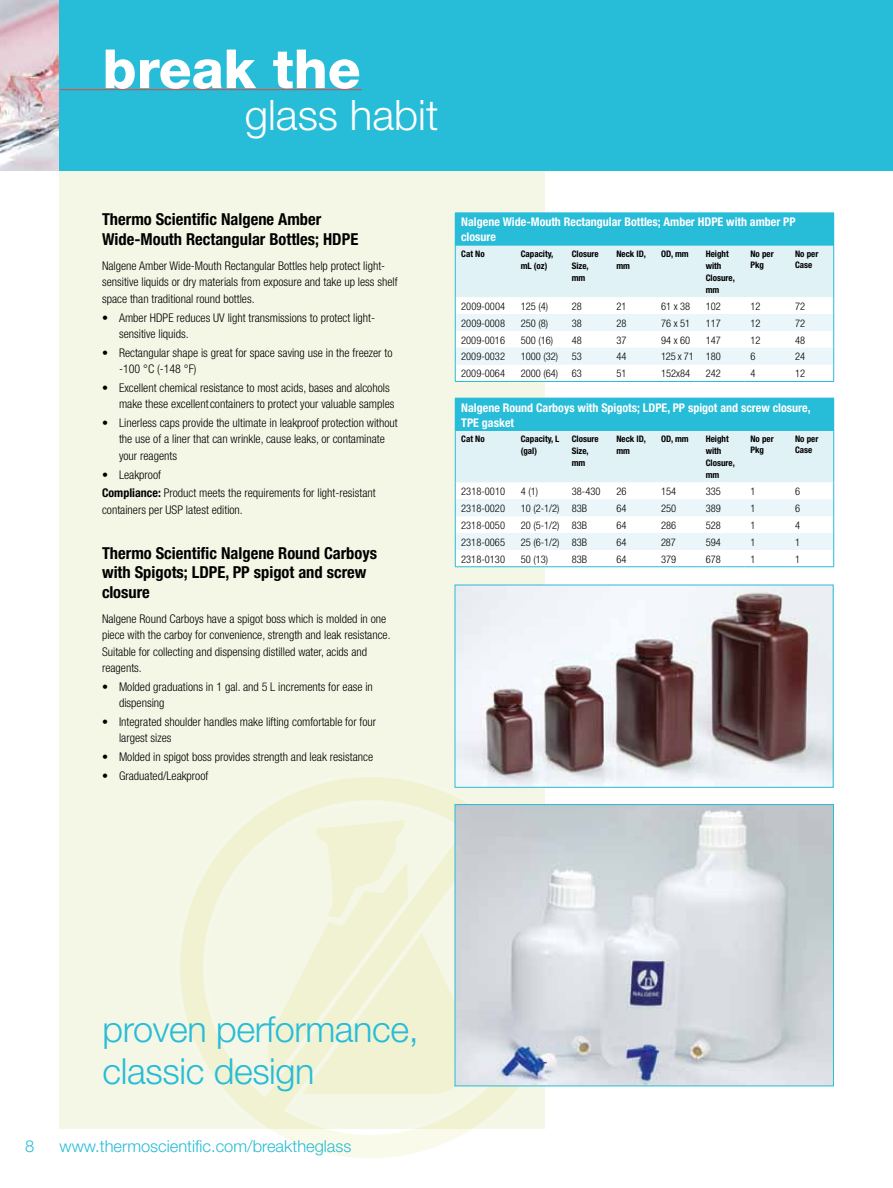
<style>
.page{position:relative;width:893px;height:1188px;background:#fff}
.page>*{position:absolute;margin:0;border:0;box-sizing:border-box;transform-origin:0 0}
.t1{font:800 54px "Helvetica Neue";color:#fff}
.t2{font:300 42px "Helvetica Neue";color:#fff}
.t3{font:300 36px/42px "Helvetica Neue";letter-spacing:-.01em;color:#27bcd7}
.t4{font:700 condensed 16.5px/19.5px "Helvetica Neue";color:#000}
.t5{font:300 16.5px "Helvetica Neue";color:#27bcd7}
.t6{font:300 condensed 12px/16.5px "Helvetica Neue";color:#000}
.t7{font:700 condensed 12px/15px "Helvetica Neue";color:#fff}
.t8{font:300 condensed 10.5px "Helvetica Neue";color:#000}
.t9{font:700 condensed 9px/12px "Helvetica Neue";color:#000}
.s1{font-weight:700}
</style>
<div class="page">
<div style="left:60px;top:170px;width:485px;height:958px;background:#f5f7e6"></div>
<svg style="left:176px;top:773px;width:390px;height:385px"></svg>
<img style="left:0;top:0;width:60px;height:170px">
<div style="left:60px;top:0;width:833px;height:170px;background:#27bcd7"></div>
<img style="left:457px;top:587px;width:374px;height:199px">
<div style="left:455px;top:585px;width:378px;height:203px;border:1px solid #27bcd7"></div>
<img style="left:457px;top:806px;width:375px;height:278px">
<div style="left:455px;top:804px;width:379px;height:282px;border:1px solid #27bcd7"></div>
<div style="left:455px;top:213px;width:379px;height:33px;background:#27bcd7"></div>
<svg style="left:455px;top:246px;width:379px;height:135px"></svg>
<hr style="left:455px;top:381px;width:60px;height:1px;background:#27bcd7">
<hr style="left:515px;top:381px;width:51px;height:1px;background:#27bcd7">
<hr style="left:566px;top:381px;width:44px;height:1px;background:#27bcd7">
<hr style="left:610px;top:381px;width:45px;height:1px;background:#27bcd7">
<hr style="left:655px;top:381px;width:45px;height:1px;background:#27bcd7">
<hr style="left:700px;top:381px;width:44px;height:1px;background:#27bcd7">
<hr style="left:744px;top:381px;width:45px;height:1px;background:#27bcd7">
<hr style="left:789px;top:381px;width:45px;height:1px;background:#27bcd7">
<div style="left:455px;top:398px;width:379px;height:33px;background:#27bcd7"></div>
<svg style="left:455px;top:431px;width:379px;height:136px"></svg>
<hr style="left:455px;top:567px;width:60px;height:1px;background:#27bcd7">
<hr style="left:515px;top:567px;width:51px;height:1px;background:#27bcd7">
<hr style="left:566px;top:567px;width:44px;height:1px;background:#27bcd7">
<hr style="left:610px;top:567px;width:45px;height:1px;background:#27bcd7">
<hr style="left:655px;top:567px;width:45px;height:1px;background:#27bcd7">
<hr style="left:700px;top:567px;width:44px;height:1px;background:#27bcd7">
<hr style="left:744px;top:567px;width:45px;height:1px;background:#27bcd7">
<hr style="left:789px;top:567px;width:45px;height:1px;background:#27bcd7">
<hr style="left:60px;top:89px;width:302px;height:1px;background:#ef4135">
<h1 class="t1" style="left:103px;top:37px;width:260px">break the</h1>
<h2 class="t2" style="left:245px;top:90px;width:195px">glass habit</h2>
<h3 class="t4" style="left:102px;top:210px;width:258px">Thermo Scientific Nalgene Amber<br>Wide-Mouth Rectangular Bottles; HDPE</h3>
<p class="t6" style="left:102px;top:257px;width:297px">Nalgene Amber Wide-Mouth Rectangular Bottles help protect light&shy;sensitive liquids or dry materials from exposure and take up less shelf space than traditional round bottles.</p>
<p class="t6" style="left:119px;top:309px;width:258px;text-indent:-17px">• Amber HDPE reduces UV light transmissions to protect light&shy;sensitive liquids.</p>
<p class="t6" style="left:119px;top:344px;width:275px;text-indent:-17px">• Rectangular shape is great for space saving use in the freezer to -100 °C (-148 °F)</p>
<p class="t6" style="left:119px;top:379px;width:277px;text-indent:-17px">• Excellent chemical resistance to most acids, bases and alcohols make these excellent containers to protect your valuable samples</p>
<p class="t6" style="left:119px;top:414px;width:280px;text-indent:-17px">• Linerless caps provide the ultimate in leakproof protection without the use of a liner that can wrinkle, cause leaks, or contaminate your reagents</p>
<p class="t6" style="left:102px;top:465px;width:275px;line-height:18.6px">• Leakproof<br><span class="s1">Compliance:</span> Product meets the requirements for light-resistant</p>
<p class="t6" style="left:102px;top:501px;width:142px">containers per USP latest edition.</p>
<h3 class="t4" style="left:102px;top:543px;width:277px">Thermo Scientific Nalgene Round Carboys with Spigots; LDPE, PP spigot and screw closure</h3>
<p class="t6" style="left:102px;top:610px;width:290px">Nalgene Round Carboys have a spigot boss which is molded in one piece with the carboy for convenience, strength and leak resistance.<br>Suitable for collecting and dispensing distilled water, acids and reagents.</p>
<p class="t6" style="left:119px;top:678px;width:255px;text-indent:-17px">• Molded graduations in 1 gal. and 5 L increments for ease in dispensing</p>
<p class="t6" style="left:119px;top:713px;width:259px;text-indent:-17px">• Integrated shoulder handles make lifting comfortable for four largest sizes</p>
<p class="t6" style="left:102px;top:748px;width:273px">• Molded in spigot boss provides strength and leak resistance</p>
<p class="t6" style="left:102px;top:767px;width:108px">• Graduated/Leakproof</p>
<p class="t7" style="left:461px;top:215px;width:336px">Nalgene Wide-Mouth Rectangular Bottles; Amber HDPE with amber PP closure</p>
<p class="t9" style="left:461px;top:248px;width:25px">Cat No</p>
<p class="t9" style="left:521px;top:248px;width:34px">Capacity, mL (oz)</p>
<p class="t9" style="left:572px;top:248px;width:28px">Closure<br>Size, mm</p>
<p class="t9" style="left:616px;top:248px;width:31px">Neck ID, mm</p>
<p class="t9" style="left:661px;top:248px;width:29px">OD, mm</p>
<p class="t9" style="left:706px;top:248px;width:31px">Height with<br>Closure, mm</p>
<p class="t9" style="left:750px;top:248px;width:25px;line-height:10.8px">No per<br>Pkg</p>
<p class="t9" style="left:795px;top:248px;width:25px;line-height:10.8px">No per<br>Case</p>
<p class="t8" style="left:461px;top:300px;width:45px">2009-0004</p>
<p class="t8" style="left:521px;top:300px;width:29px">125 (4)</p>
<p class="t8" style="left:572px;top:300px;width:12px">28</p>
<p class="t8" style="left:616px;top:300px;width:12px">21</p>
<p class="t8" style="left:661px;top:300px;width:31px">61 x 38</p>
<p class="t8" style="left:706px;top:300px;width:17px">102</p>
<p class="t8" style="left:750px;top:300px;width:12px">12</p>
<p class="t8" style="left:795px;top:300px;width:12px">72</p>
<p class="t8" style="left:461px;top:317px;width:45px">2009-0008</p>
<p class="t8" style="left:521px;top:317px;width:29px">250 (8)</p>
<p class="t8" style="left:572px;top:317px;width:12px">38</p>
<p class="t8" style="left:616px;top:317px;width:12px">28</p>
<p class="t8" style="left:661px;top:317px;width:31px">76 x 51</p>
<p class="t8" style="left:706px;top:317px;width:17px">117</p>
<p class="t8" style="left:750px;top:317px;width:12px">12</p>
<p class="t8" style="left:795px;top:317px;width:12px">72</p>
<p class="t8" style="left:461px;top:334px;width:45px">2009-0016</p>
<p class="t8" style="left:521px;top:334px;width:34px">500 (16)</p>
<p class="t8" style="left:572px;top:334px;width:12px">48</p>
<p class="t8" style="left:616px;top:334px;width:12px">37</p>
<p class="t8" style="left:661px;top:334px;width:31px">94 x 60</p>
<p class="t8" style="left:706px;top:334px;width:17px">147</p>
<p class="t8" style="left:750px;top:334px;width:12px">12</p>
<p class="t8" style="left:795px;top:334px;width:12px">48</p>
<p class="t8" style="left:461px;top:351px;width:45px">2009-0032</p>
<p class="t8" style="left:521px;top:351px;width:39px">1000 (32)</p>
<p class="t8" style="left:572px;top:351px;width:12px">53</p>
<p class="t8" style="left:616px;top:351px;width:12px">44</p>
<p class="t8" style="left:661px;top:351px;width:61px">125 x 71 180</p>
<p class="t8" style="left:750px;top:351px;width:7px">6</p>
<p class="t8" style="left:795px;top:351px;width:12px">24</p>
<p class="t8" style="left:461px;top:367px;width:45px">2009-0064</p>
<p class="t8" style="left:521px;top:367px;width:39px">2000 (64)</p>
<p class="t8" style="left:572px;top:367px;width:12px">63</p>
<p class="t8" style="left:616px;top:367px;width:12px">51</p>
<p class="t8" style="left:661px;top:367px;width:31px">152x84</p>
<p class="t8" style="left:706px;top:367px;width:17px">242</p>
<p class="t8" style="left:750px;top:367px;width:7px">4</p>
<p class="t8" style="left:795px;top:367px;width:12px">12</p>
<p class="t7" style="left:461px;top:400px;width:351px">Nalgene Round Carboys with Spigots; LDPE, PP spigot and screw closure,<br>TPE gasket</p>
<p class="t9" style="left:461px;top:433px;width:25px">Cat No</p>
<p class="t9" style="left:521px;top:433px;width:40px">Capacity, L (gal)</p>
<p class="t9" style="left:572px;top:433px;width:28px">Closure<br>Size, mm</p>
<p class="t9" style="left:616px;top:433px;width:31px">Neck ID, mm</p>
<p class="t9" style="left:661px;top:433px;width:29px">OD, mm</p>
<p class="t9" style="left:706px;top:433px;width:31px">Height with<br>Closure, mm</p>
<p class="t9" style="left:750px;top:433px;width:25px;line-height:10.8px">No per<br>Pkg</p>
<p class="t9" style="left:795px;top:433px;width:25px;line-height:10.8px">No per<br>Case</p>
<p class="t8" style="left:461px;top:485px;width:45px">2318-0010</p>
<p class="t8" style="left:521px;top:485px;width:19px">4 (1)</p>
<p class="t8" style="left:572px;top:485px;width:30px">38-430</p>
<p class="t8" style="left:616px;top:485px;width:12px">26</p>
<p class="t8" style="left:661px;top:485px;width:17px">154</p>
<p class="t8" style="left:706px;top:485px;width:17px">335</p>
<p class="t8" style="left:750px;top:485px;width:7px">1</p>
<p class="t8" style="left:795px;top:485px;width:7px">6</p>
<p class="t8" style="left:461px;top:502px;width:45px">2318-0020</p>
<p class="t8" style="left:521px;top:502px;width:68px">10 (2-1/2) 83B</p>
<p class="t8" style="left:616px;top:502px;width:12px">64</p>
<p class="t8" style="left:661px;top:502px;width:17px">250</p>
<p class="t8" style="left:706px;top:502px;width:17px">389</p>
<p class="t8" style="left:750px;top:502px;width:7px">1</p>
<p class="t8" style="left:795px;top:502px;width:7px">6</p>
<p class="t8" style="left:461px;top:519px;width:45px">2318-0050</p>
<p class="t8" style="left:521px;top:519px;width:68px">20 (5-1/2) 83B</p>
<p class="t8" style="left:616px;top:519px;width:12px">64</p>
<p class="t8" style="left:661px;top:519px;width:17px">286</p>
<p class="t8" style="left:706px;top:519px;width:17px">528</p>
<p class="t8" style="left:750px;top:519px;width:7px">1</p>
<p class="t8" style="left:795px;top:519px;width:7px">4</p>
<p class="t8" style="left:461px;top:536px;width:45px">2318-0065</p>
<p class="t8" style="left:521px;top:536px;width:68px">25 (6-1/2) 83B</p>
<p class="t8" style="left:616px;top:536px;width:12px">64</p>
<p class="t8" style="left:661px;top:536px;width:16px">287</p>
<p class="t8" style="left:706px;top:536px;width:17px">594</p>
<p class="t8" style="left:750px;top:536px;width:7px">1</p>
<p class="t8" style="left:795px;top:536px;width:7px">1</p>
<p class="t8" style="left:461px;top:553px;width:45px">2318-0130</p>
<p class="t8" style="left:521px;top:553px;width:29px">50 (13)</p>
<p class="t8" style="left:572px;top:553px;width:17px">83B</p>
<p class="t8" style="left:616px;top:553px;width:12px">64</p>
<p class="t8" style="left:661px;top:553px;width:17px">379</p>
<p class="t8" style="left:706px;top:553px;width:17px">678</p>
<p class="t8" style="left:750px;top:553px;width:7px">1</p>
<p class="t8" style="left:795px;top:553px;width:7px">1</p>
<h3 class="t3" style="left:103px;top:1008px;width:318px">proven performance, classic design</h3>
<h3 class="t5" style="left:25px;top:1136px;width:11px">8</h3>
<h3 class="t5" style="left:60px;top:1136px;width:293px">www.thermoscientific.com/breaktheglass</h3>
</div>
